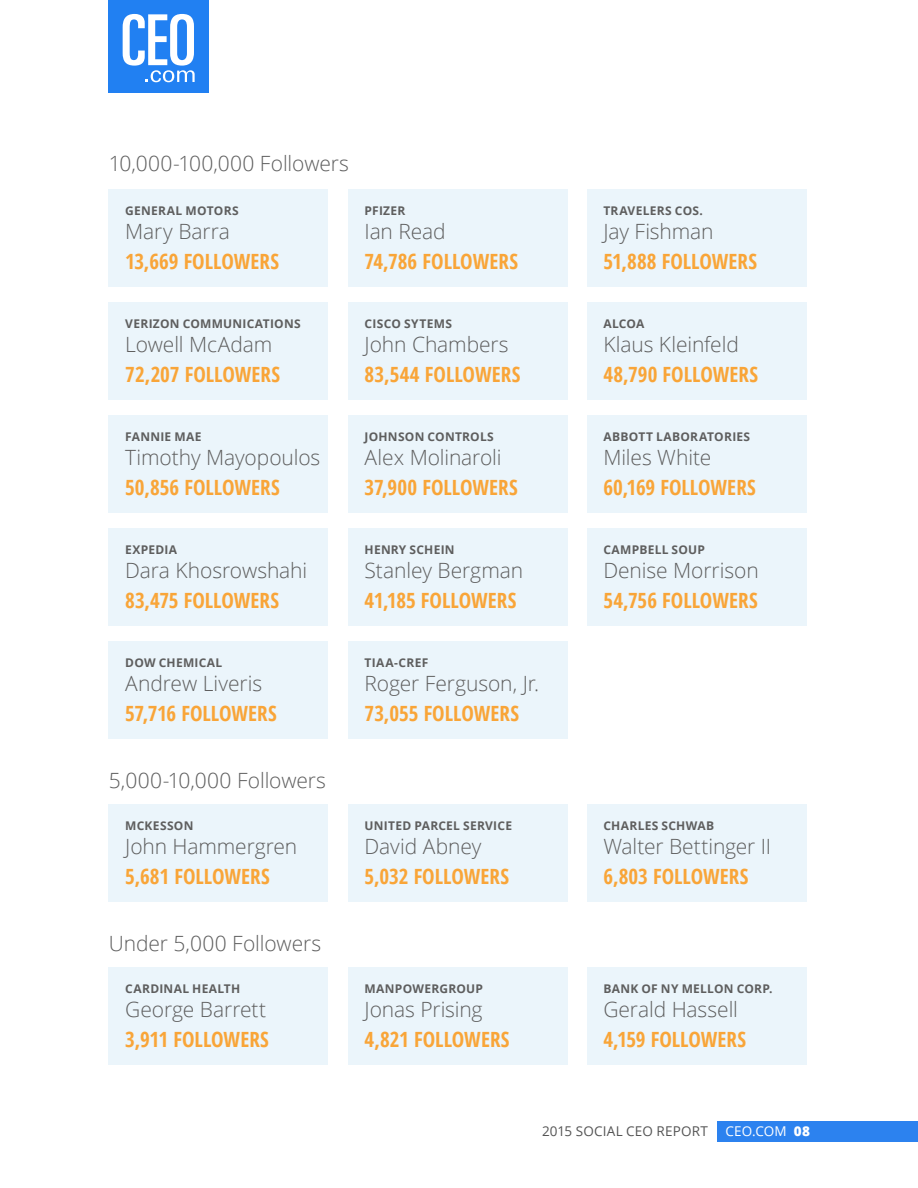
<style>
.page{position:relative;width:918px;height:1188px;background:#fff}
.page>*{position:absolute;margin:0;border:0;box-sizing:border-box;transform-origin:0 0}
.t1{font:300 21px "Open Sans";letter-spacing:-.005em;color:#5e5e5e}
.t2{font:700 condensed 21px "Open Sans";color:#f9a538}
.t3{font:13.5px "Open Sans";letter-spacing:.015em;color:#555}
.t4{font:13.5px "Open Sans";letter-spacing:.01em;color:#fff}
.t5{font:700 12px "Open Sans";letter-spacing:.02em;color:#5e5e5e}
.s1{font-weight:800}
</style>
<div class="page">
<div style="left:718px;top:1121px;width:200px;height:20px;background:#2c82ef"></div>
<div style="left:109px;top:189px;width:219px;height:98px;background:#ebf5fb"></div>
<div style="left:109px;top:302px;width:219px;height:98px;background:#ebf5fb"></div>
<div style="left:109px;top:415px;width:219px;height:98px;background:#ebf5fb"></div>
<div style="left:109px;top:804px;width:219px;height:98px;background:#ebf5fb"></div>
<div style="left:109px;top:967px;width:219px;height:98px;background:#ebf5fb"></div>
<div style="left:109px;top:528px;width:219px;height:98px;background:#ebf5fb"></div>
<div style="left:109px;top:641px;width:219px;height:98px;background:#ebf5fb"></div>
<div style="left:348px;top:189px;width:220px;height:98px;background:#ebf5fb"></div>
<div style="left:348px;top:302px;width:220px;height:98px;background:#ebf5fb"></div>
<div style="left:348px;top:415px;width:220px;height:98px;background:#ebf5fb"></div>
<div style="left:348px;top:804px;width:220px;height:98px;background:#ebf5fb"></div>
<div style="left:348px;top:967px;width:220px;height:98px;background:#ebf5fb"></div>
<div style="left:348px;top:528px;width:220px;height:98px;background:#ebf5fb"></div>
<div style="left:348px;top:641px;width:220px;height:98px;background:#ebf5fb"></div>
<div style="left:587px;top:189px;width:219px;height:98px;background:#ebf5fb"></div>
<div style="left:587px;top:302px;width:219px;height:98px;background:#ebf5fb"></div>
<div style="left:587px;top:415px;width:219px;height:98px;background:#ebf5fb"></div>
<div style="left:587px;top:804px;width:219px;height:98px;background:#ebf5fb"></div>
<div style="left:587px;top:967px;width:219px;height:98px;background:#ebf5fb"></div>
<div style="left:587px;top:528px;width:219px;height:98px;background:#ebf5fb"></div>
<div style="left:108px;top:0;width:101px;height:93px;background:#2180f2"></div>
<svg style="left:123px;top:14px;width:72px;height:68px"></svg>
<p class="t1" style="left:109px;top:149px;width:242px">10,000-100,000 Followers</p>
<p class="t5" style="left:125px;top:203px;width:115px">GENERAL MOTORS</p>
<p class="t1" style="left:125px;top:217px;width:106px">Mary Barra</p>
<p class="t2" style="left:125px;top:247px;width:155px">13,669 FOLLOWERS</p>
<p class="t5" style="left:365px;top:203px;width:42px">PFIZER</p>
<p class="t1" style="left:365px;top:217px;width:83px">Ian Read</p>
<p class="t2" style="left:365px;top:247px;width:155px">74,786 FOLLOWERS</p>
<p class="t5" style="left:125px;top:316px;width:177px">VERIZON COMMUNICATIONS</p>
<p class="t1" style="left:125px;top:330px;width:149px">Lowell McAdam</p>
<p class="t2" style="left:125px;top:360px;width:157px">72,207 FOLLOWERS</p>
<p class="t5" style="left:365px;top:316px;width:89px">CISCO SYTEMS</p>
<p class="t1" style="left:365px;top:330px;width:146px">John Chambers</p>
<p class="t2" style="left:365px;top:360px;width:157px">83,544 FOLLOWERS</p>
<p class="t5" style="left:125px;top:428px;width:78px">FANNIE MAE</p>
<p class="t1" style="left:125px;top:443px;width:197px">Timothy Mayopoulos</p>
<p class="t2" style="left:125px;top:473px;width:156px">50,856 FOLLOWERS</p>
<p class="t5" style="left:365px;top:428px;width:131px">JOHNSON CONTROLS</p>
<p class="t1" style="left:365px;top:443px;width:138px">Alex Molinaroli</p>
<p class="t2" style="left:365px;top:473px;width:155px">37,900 FOLLOWERS</p>
<p class="t5" style="left:125px;top:541px;width:54px">EXPEDIA</p>
<p class="t1" style="left:125px;top:556px;width:183px">Dara Khosrowshahi</p>
<p class="t2" style="left:125px;top:586px;width:156px">83,475 FOLLOWERS</p>
<p class="t5" style="left:125px;top:654px;width:99px">DOW CHEMICAL</p>
<p class="t1" style="left:125px;top:669px;width:138px">Andrew Liveris</p>
<p class="t2" style="left:125px;top:699px;width:153px">57,716 FOLLOWERS</p>
<p class="t5" style="left:365px;top:541px;width:92px">HENRY SCHEIN</p>
<p class="t1" style="left:365px;top:556px;width:160px">Stanley Bergman</p>
<p class="t2" style="left:365px;top:586px;width:153px">41,185 FOLLOWERS</p>
<p class="t5" style="left:365px;top:654px;width:65px">TIAA-CREF</p>
<p class="t1" style="left:365px;top:669px;width:176px">Roger Ferguson, Jr.</p>
<p class="t2" style="left:365px;top:699px;width:156px">73,055 FOLLOWERS</p>
<p class="t1" style="left:109px;top:766px;width:219px">5,000-10,000 Followers</p>
<p class="t5" style="left:125px;top:817px;width:70px">MCKESSON</p>
<p class="t1" style="left:125px;top:832px;width:174px">John Hammergren</p>
<p class="t2" style="left:125px;top:862px;width:146px">5,681 FOLLOWERS</p>
<p class="t1" style="left:109px;top:929px;width:214px">Under 5,000 Followers</p>
<p class="t5" style="left:125px;top:980px;width:117px">CARDINAL HEALTH</p>
<p class="t1" style="left:125px;top:995px;width:143px">George Barrett</p>
<p class="t2" style="left:125px;top:1025px;width:145px">3,911 FOLLOWERS</p>
<p class="t5" style="left:365px;top:817px;width:149px">UNITED PARCEL SERVICE</p>
<p class="t1" style="left:365px;top:832px;width:119px">David Abney</p>
<p class="t2" style="left:365px;top:862px;width:146px">5,032 FOLLOWERS</p>
<p class="t5" style="left:365px;top:980px;width:120px">MANPOWERGROUP</p>
<p class="t1" style="left:365px;top:995px;width:120px">Jonas Prising</p>
<p class="t2" style="left:365px;top:1025px;width:147px">4,821 FOLLOWERS</p>
<p class="t5" style="left:603px;top:203px;width:101px">TRAVELERS COS.</p>
<p class="t1" style="left:603px;top:217px;width:112px">Jay Fishman</p>
<p class="t2" style="left:603px;top:247px;width:155px">51,888 FOLLOWERS</p>
<p class="t5" style="left:603px;top:316px;width:43px">ALCOA</p>
<p class="t1" style="left:603px;top:330px;width:137px">Klaus Kleinfeld</p>
<p class="t2" style="left:603px;top:360px;width:156px">48,790 FOLLOWERS</p>
<p class="t5" style="left:603px;top:428px;width:148px">ABBOTT LABORATORIES</p>
<p class="t1" style="left:603px;top:443px;width:110px">Miles White</p>
<p class="t2" style="left:603px;top:473px;width:154px">60,169 FOLLOWERS</p>
<p class="t5" style="left:603px;top:541px;width:103px">CAMPBELL SOUP</p>
<p class="t1" style="left:603px;top:556px;width:157px">Denise Morrison</p>
<p class="t2" style="left:603px;top:586px;width:156px">54,756 FOLLOWERS</p>
<p class="t5" style="left:603px;top:817px;width:112px">CHARLES SCHWAB</p>
<p class="t1" style="left:603px;top:832px;width:169px">Walter Bettinger II</p>
<p class="t2" style="left:603px;top:862px;width:147px">6,803 FOLLOWERS</p>
<p class="t5" style="left:603px;top:980px;width:171px">BANK OF NY MELLON CORP.</p>
<p class="t1" style="left:603px;top:995px;width:136px">Gerald Hassell</p>
<p class="t2" style="left:603px;top:1025px;width:144px">4,159 FOLLOWERS</p>
<p class="t3" style="left:542px;top:1122px;width:167px">2015 SOCIAL CEO REPORT</p>
<p class="t4" style="left:725px;top:1122px;width:86px">CEO.COM <span class="s1">08</span></p>
</div>
